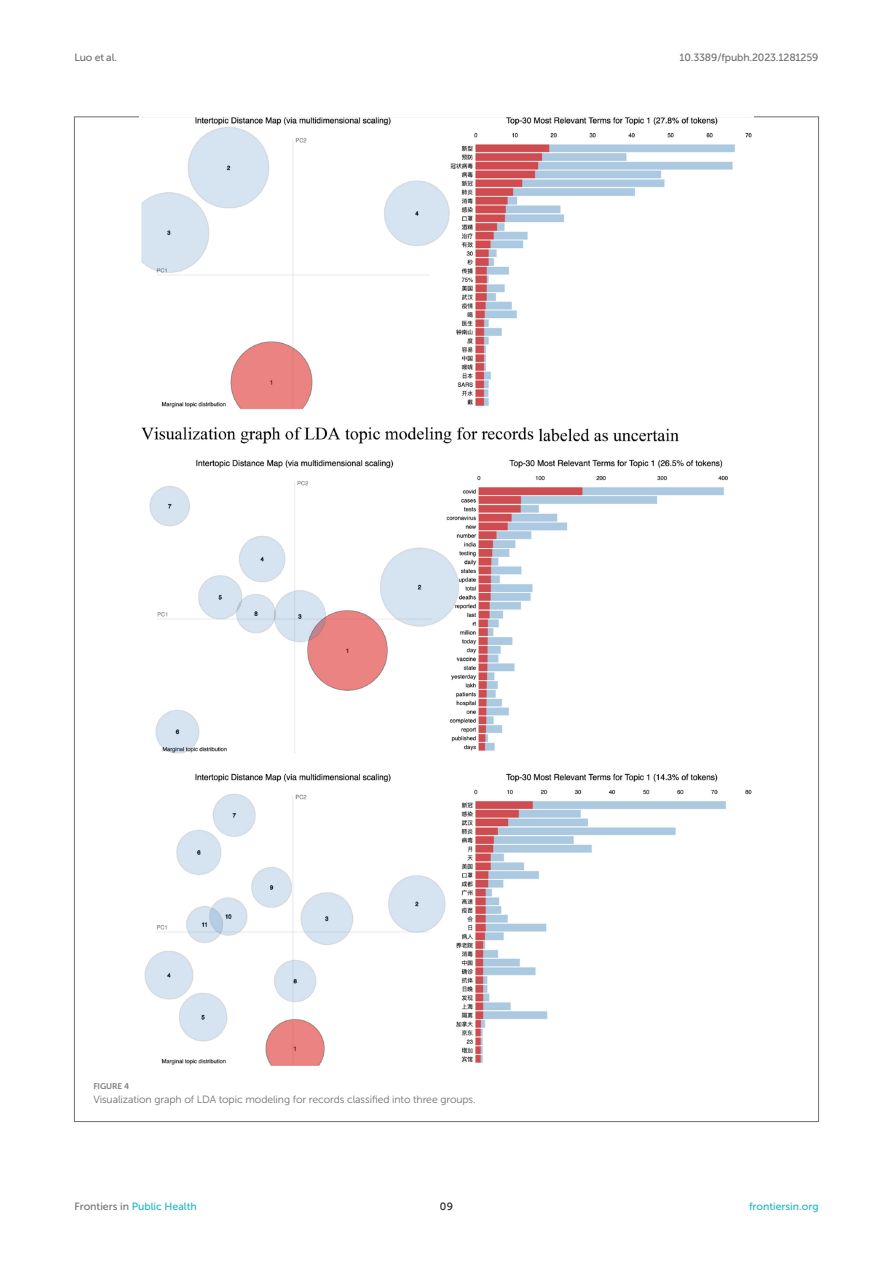
<style>
.page{position:relative;width:893px;height:1263px;background:#fff}
.page>*{position:absolute;margin:0;border:0;box-sizing:border-box;transform-origin:0 0}
.FIG_LEG{font:10.5px "Museo Sans 300";letter-spacing:-.01em;color:#706f70}
.t1{font:10.5px "Museo Sans 500";color:#1db5c3}
.t2{font:10.5px "Museo Sans 500";letter-spacing:-.015em;color:#706f70}
.t3{font:10.5px "Museo Sans 500";color:#1b1c1b}
.FIG_HD{font:8.25px "Museo Sans 700";letter-spacing:-.01em;color:#7e7f7f}
.s1{color:#706f70}
</style>
<div class="page">
<img style="left:141px;top:117px;width:611px;height:949px">
<p class="t2" style="left:74px;top:51px;width:44px">Luo et al.</p>
<p class="t2" style="left:680px;top:51px;width:140px">10.3389/fpubh.2023.1281259</p>
<p class="FIG_HD" style="left:93px;top:1082px;width:37px">FIGURE 4</p>
<p class="FIG_LEG" style="left:93px;top:1093px;width:384px">Visualization graph of LDA topic modeling for records classified into three groups.</p>
<p class="t1" style="left:74px;top:1200px;width:124px"><span class="s1">Frontiers in</span> Public Health</p>
<p class="t3" style="left:440px;top:1200px;width:15px">09</p>
<p class="t1" style="left:749px;top:1200px;width:71px">frontiersin.org</p>
</div>
